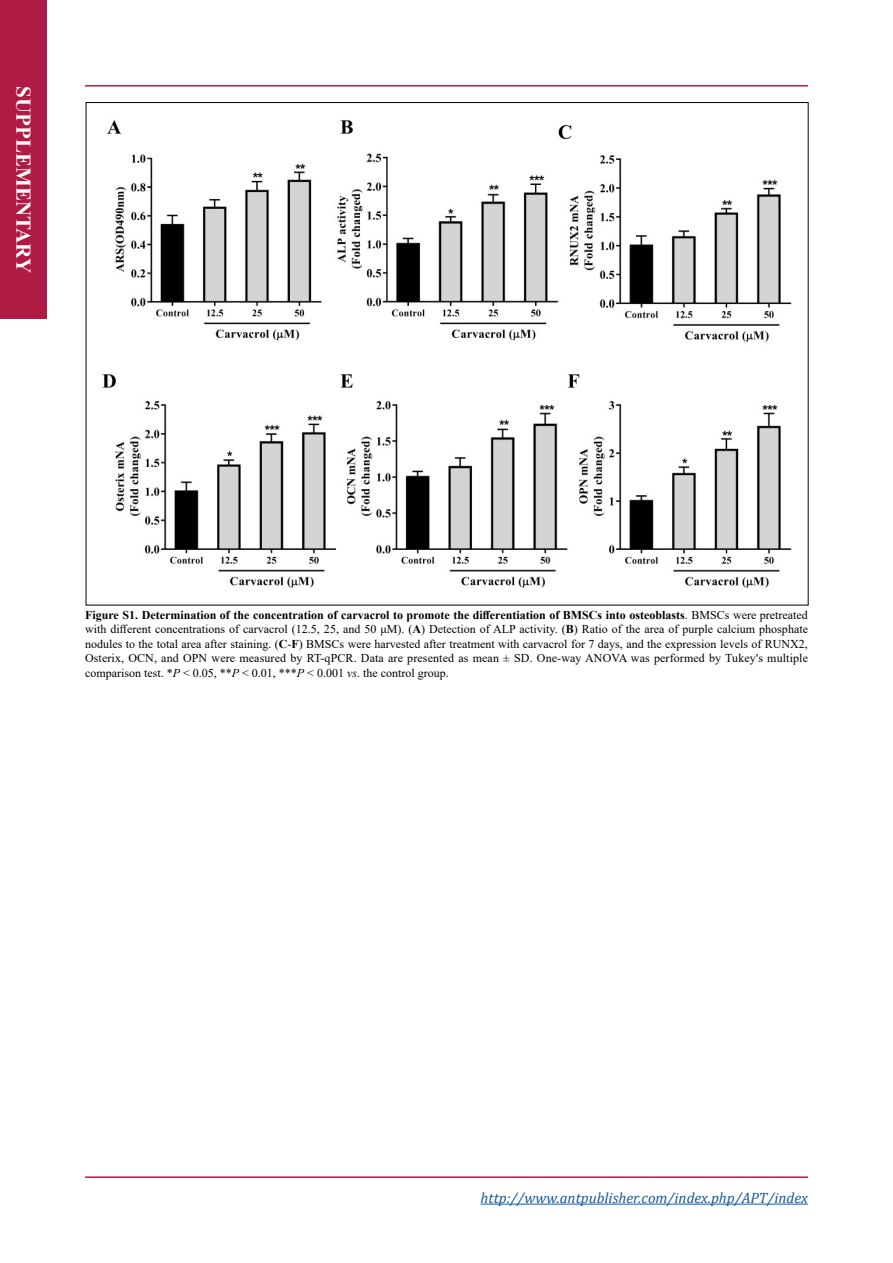
<style>
.page{position:relative;width:893px;height:1263px;background:#fff}
.page>*{position:absolute;margin:0;border:0;box-sizing:border-box;transform-origin:0 0}
.t1{font:700 21px "Times New Roman";color:#fff}
.t2{font:italic 15px "Cambria";color:#15599f}
.t3{font:12px/14.4px "Times New Roman";color:#000;text-align:justify}
.s1{font-weight:700}
.s2{font-style:italic}
</style>
<div class="page">
<hr style="left:85px;top:85px;width:723px;height:2px;background:#af1b45">
<hr style="left:85px;top:1176px;width:723px;height:2px;background:#af1b45">
<hr style="left:481px;top:1204px;width:327px;height:1px;background:#15599f">
<div style="left:0;top:0;width:47px;height:319px;background:#af1b45"></div>
<img style="left:102px;top:120px;width:690px;height:468px">
<h1 class="t1" style="left:39px;top:86px;width:188px;rotate:90deg">SUPPLEMENTARY</h1>
<p class="t3" style="left:85px;top:607px;width:724px"><span class="s1">Figure S1. Determination of the concentration of carvacrol to promote the differentiation of BMSCs into osteoblasts</span>. BMSCs were pretreated with different concentrations of carvacrol (12.5, 25, and 50 μM). (<span class="s1">A</span>) Detection of ALP activity. (<span class="s1">B</span>) Ratio of the area of purple calcium phosphate nodules to the total area after staining. (<span class="s1">C</span>-<span class="s1">F</span>) BMSCs were harvested after treatment with carvacrol for 7 days, and the expression levels of RUNX2, Osterix, OCN, and OPN were measured by RT-qPCR. Data are presented as mean ± SD. One-way ANOVA was performed by Tukey's multiple comparison test. *<span class="s2">P</span> &lt; 0.05, **<span class="s2">P</span> &lt; 0.01, ***<span class="s2">P</span> &lt; 0.001 <span class="s2">vs</span>. the control group.</p>
<p class="t2" style="left:481px;top:1187px;width:329px">http://www.antpublisher.com/index.php/APT/index</p>
</div>
